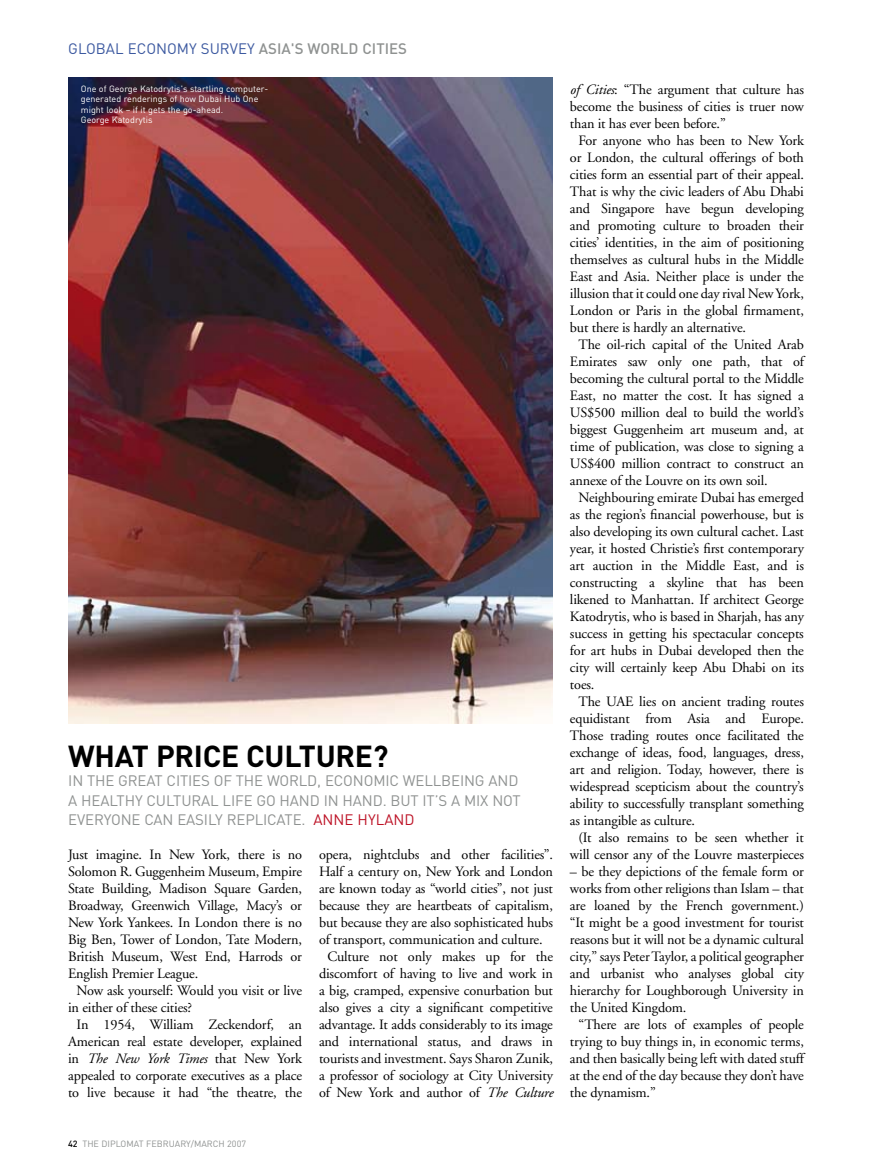
<style>
.page{position:relative;width:872px;height:1174px;background:#fff}
.page>*{position:absolute;margin:0;border:0;box-sizing:border-box;transform-origin:0 0}
.t1{font:700 30px "DIN";letter-spacing:-.01em;color:#000}
.t2{font:15px/19.5px "DIN";letter-spacing:-.01em;color:#8f9291}
.t3{font:15px "DIN";color:#3c59a0}
.t4{font:15px "DIN";color:#bd1226}
.t5{font:14.25px "Adobe Garamond";letter-spacing:-.01em;color:#000}
.t6{font:italic 14.25px "Adobe Garamond";letter-spacing:-.01em;color:#000}
.t7{font:9px/10.5px "DIN";color:#fff}
.t8{font:9px "DIN";color:#8f9291}
.s1{font-weight:500;color:#8f9291}
.s2{color:#8f9291}
.s3{font-style:normal}
.s4{font-style:italic}
.s5{font-weight:500;color:#000}
</style>
<div class="page">
<img style="left:68px;top:78px;width:485px;height:645px">
<p class="t3" style="left:68px;top:40px;width:340px">GLO BAL ECONOMY SURVEY <span class="s1">ASIA'S WORLD CITIES</span></p>
<p class="t7" style="left:81px;top:83px;width:189px">ONE OF GEORGE KATODRYTIS'S STARTLING COMPUTER-GENERATED RENDERINGS OF HOW DUBAI HUB ONE MIGHT LOOK – IF IT GETS THE GO-AHEAD.<br>GEORGE KATODRYTIS</p>
<h1 class="t1" style="left:68px;top:736px;width:322px">WHAT PRICE CULTURE?</h1>
<p class="t2" style="left:68px;top:770px;width:29px">IN THE</p>
<p class="t2" style="left:118px;top:770px;width:29px">GREAT</p>
<p class="t2" style="left:167px;top:770px;width:17px">CITIE</p>
<p class="t2" style="left:201px;top:770px;width:45px">S OF THE</p>
<p class="t2" style="left:267px;top:770px;width:250px">WORLD, ECONOMIC WELLBEI NG AND</p>
<p class="t2" style="left:68px;top:790px;width:23px">A HEALTH</p>
<p class="t2" style="left:68px;top:790px;width:444px;text-indent:67px">Y CULTURAL LI FE GO HAND IN HAND. BUT IT’S A MIX NOT<br>EVE RYONE CAN EASILY REPLI</p>
<p class="t4" style="left:267px;top:810px;width:146px"><span class="s2">CATE.</span> ANNE HYLAND</p>
<p class="t5" style="left:68px;top:847px;width:235px">Just imagine. In New York, there is no</p>
<p class="t5" style="left:68px;top:864px;width:235px">Solomon R. Guggenheim Museum, Empire</p>
<p class="t5" style="left:68px;top:881px;width:235px">State Building, Madison Square Garden,</p>
<p class="t5" style="left:68px;top:898px;width:235px">Broadway, Greenwich Village, Macy’s or</p>
<p class="t5" style="left:68px;top:915px;width:235px">New York Yankees. In London there is no</p>
<p class="t5" style="left:68px;top:932px;width:235px">Big Ben, Tower of London, Tate Modern,</p>
<p class="t5" style="left:68px;top:949px;width:235px">British Museum, West End, Harrods or</p>
<p class="t5" style="left:68px;top:966px;width:132px">English Premier League.</p>
<p class="t5" style="left:77px;top:983px;width:227px">Now ask yourself: Would you visit or live</p>
<p class="t5" style="left:68px;top:1000px;width:126px">in either of these cities?</p>
<p class="t5" style="left:77px;top:1017px;width:227px">In 1954, William Zeckendorf, an</p>
<p class="t5" style="left:68px;top:1034px;width:235px">American real estate developer, explained</p>
<p class="t6" style="left:68px;top:1051px;width:235px"><span class="s3">in</span> The New York Times <span class="s3">that New York</span></p>
<p class="t5" style="left:68px;top:1068px;width:235px">appealed to corporate executives as a place</p>
<p class="t5" style="left:68px;top:1085px;width:235px">to live because it had “the theatre, the</p>
<p class="t5" style="left:319px;top:847px;width:235px">opera, nightclubs and other facilities”.</p>
<p class="t5" style="left:319px;top:864px;width:235px">Half a century on, New York and London</p>
<p class="t5" style="left:319px;top:881px;width:235px">are known today as “world cities”, not just</p>
<p class="t5" style="left:319px;top:898px;width:235px">because they are heartbeats of capitalism,</p>
<p class="t5" style="left:319px;top:915px;width:235px">but because they are also sophisticated hubs</p>
<p class="t5" style="left:319px;top:932px;width:225px">of transport, communication and culture.</p>
<p class="t5" style="left:327px;top:949px;width:227px">Culture not only makes up for the</p>
<p class="t5" style="left:319px;top:966px;width:235px">discomfort of having to live and work in</p>
<p class="t5" style="left:319px;top:983px;width:235px">a big, cramped, expensive conurbation but</p>
<p class="t5" style="left:319px;top:1000px;width:235px">also gives a city a significant competitive</p>
<p class="t5" style="left:319px;top:1017px;width:235px">advantage. It adds considerably to its image</p>
<p class="t5" style="left:319px;top:1034px;width:235px">and international status, and draws in</p>
<p class="t5" style="left:319px;top:1051px;width:235px">tourists and investment. Says Sharon Zunik,</p>
<p class="t5" style="left:319px;top:1068px;width:235px">a professor of sociology at City University</p>
<p class="t5" style="left:319px;top:1085px;width:235px">of New York and author of <span class="s4">The Culture</span></p>
<p class="t8" style="left:68px;top:1138px;width:179px"><span class="s5">42</span> THE DIPLOMAT FEBRUARY/MARCH 2007</p>
<p class="t5" style="left:570px;top:81px;width:235px"><span class="s4">of Cities</span>: “The argument that culture has</p>
<p class="t5" style="left:570px;top:98px;width:235px">become the business of cities is truer now</p>
<p class="t5" style="left:570px;top:115px;width:157px">than it has ever been before.”</p>
<p class="t5" style="left:578px;top:132px;width:227px">For anyone who has been to New York</p>
<p class="t5" style="left:570px;top:149px;width:235px">or London, the cultural offerings of both</p>
<p class="t5" style="left:570px;top:166px;width:235px">cities form an essential part of their appeal.</p>
<p class="t5" style="left:570px;top:183px;width:235px">That is why the civic leaders of Abu Dhabi</p>
<p class="t5" style="left:570px;top:200px;width:235px">and Singapore have begun developing</p>
<p class="t5" style="left:570px;top:217px;width:235px">and promoting culture to broaden their</p>
<p class="t5" style="left:570px;top:234px;width:235px">cities’ identities, in the aim of positioning</p>
<p class="t5" style="left:570px;top:251px;width:235px">themselves as cultural hubs in the Middle</p>
<p class="t5" style="left:570px;top:269px;width:235px">East and Asia. Neither place is under the</p>
<p class="t5" style="left:570px;top:286px;width:235px">illusion that it could one day rival New York,</p>
<p class="t5" style="left:570px;top:303px;width:235px">London or Paris in the global firmament,</p>
<p class="t5" style="left:570px;top:320px;width:178px">but there is hardly an alternative.</p>
<p class="t5" style="left:578px;top:337px;width:227px">The oil-rich capital of the United Arab</p>
<p class="t5" style="left:570px;top:354px;width:235px">Emirates saw only one path, that of</p>
<p class="t5" style="left:570px;top:371px;width:235px">becoming the cultural portal to the Middle</p>
<p class="t5" style="left:570px;top:388px;width:235px">East, no matter the cost. It has signed a</p>
<p class="t5" style="left:570px;top:405px;width:235px">US$500 million deal to build the world’s</p>
<p class="t5" style="left:570px;top:422px;width:235px">biggest Guggenheim art museum and, at</p>
<p class="t5" style="left:570px;top:439px;width:235px">time of publication, was close to signing a</p>
<p class="t5" style="left:570px;top:456px;width:235px">US$400 million contract to construct an</p>
<p class="t5" style="left:570px;top:473px;width:199px">annexe of the Louvre on its own soil.</p>
<p class="t5" style="left:578px;top:490px;width:227px">Neighbouring emirate Dubai has emerged</p>
<p class="t5" style="left:570px;top:507px;width:235px">as the region’s financial powerhouse, but is</p>
<p class="t5" style="left:570px;top:524px;width:235px">also developing its own cultural cachet. Last</p>
<p class="t5" style="left:570px;top:541px;width:235px">year, it hosted Christie’s first contemporary</p>
<p class="t5" style="left:570px;top:558px;width:235px">art auction in the Middle East, and is</p>
<p class="t5" style="left:570px;top:575px;width:235px">constructing a skyline that has been</p>
<p class="t5" style="left:570px;top:592px;width:235px">likened to Manhattan. If architect George</p>
<p class="t5" style="left:570px;top:609px;width:235px">Katodrytis, who is based in Sharjah, has any</p>
<p class="t5" style="left:570px;top:626px;width:235px">success in getting his spectacular concepts</p>
<p class="t5" style="left:570px;top:643px;width:235px">for art hubs in Dubai developed then the</p>
<p class="t5" style="left:570px;top:660px;width:235px">city will certainly keep Abu Dhabi on its</p>
<p class="t5" style="left:570px;top:677px;width:26px">toes.</p>
<p class="t5" style="left:578px;top:694px;width:227px">The UAE lies on ancient trading routes</p>
<p class="t5" style="left:570px;top:711px;width:235px">equidistant from Asia and Europe.</p>
<p class="t5" style="left:570px;top:728px;width:235px">Those trading routes once facilitated the</p>
<p class="t5" style="left:570px;top:745px;width:235px">exchange of ideas, food, languages, dress,</p>
<p class="t5" style="left:570px;top:762px;width:235px">art and religion. Today, however, there is</p>
<p class="t5" style="left:570px;top:779px;width:235px">widespread scepticism about the country’s</p>
<p class="t5" style="left:570px;top:796px;width:235px">ability to successfully transplant something</p>
<p class="t5" style="left:570px;top:813px;width:127px">as intangible as culture.</p>
<p class="t5" style="left:578px;top:830px;width:227px">(It also remains to be seen whether it</p>
<p class="t5" style="left:570px;top:847px;width:235px">will censor any of the Louvre masterpieces</p>
<p class="t5" style="left:570px;top:864px;width:235px">– be they depictions of the female form or</p>
<p class="t5" style="left:570px;top:881px;width:235px">works from other religions than Islam – that</p>
<p class="t5" style="left:570px;top:898px;width:235px">are loaned by the French government.)</p>
<p class="t5" style="left:570px;top:915px;width:235px">“It might be a good investment for tourist</p>
<p class="t5" style="left:570px;top:932px;width:235px">reasons but it will not be a dynamic cultural</p>
<p class="t5" style="left:570px;top:949px;width:235px">city,” says Peter Taylor, a political geographer</p>
<p class="t5" style="left:570px;top:966px;width:235px">and urbanist who analyses global city</p>
<p class="t5" style="left:570px;top:983px;width:235px">hierarchy for Loughborough University in</p>
<p class="t5" style="left:570px;top:1000px;width:118px">the United Kingdom.</p>
<p class="t5" style="left:578px;top:1017px;width:227px">“There are lots of examples of people</p>
<p class="t5" style="left:570px;top:1034px;width:235px">trying to buy things in, in economic terms,</p>
<p class="t5" style="left:570px;top:1051px;width:235px">and then basically being left with dated stuff</p>
<p class="t5" style="left:570px;top:1068px;width:235px">at the end of the day because they don’t have</p>
<p class="t5" style="left:570px;top:1085px;width:87px">the dynamism.”</p>
</div>
